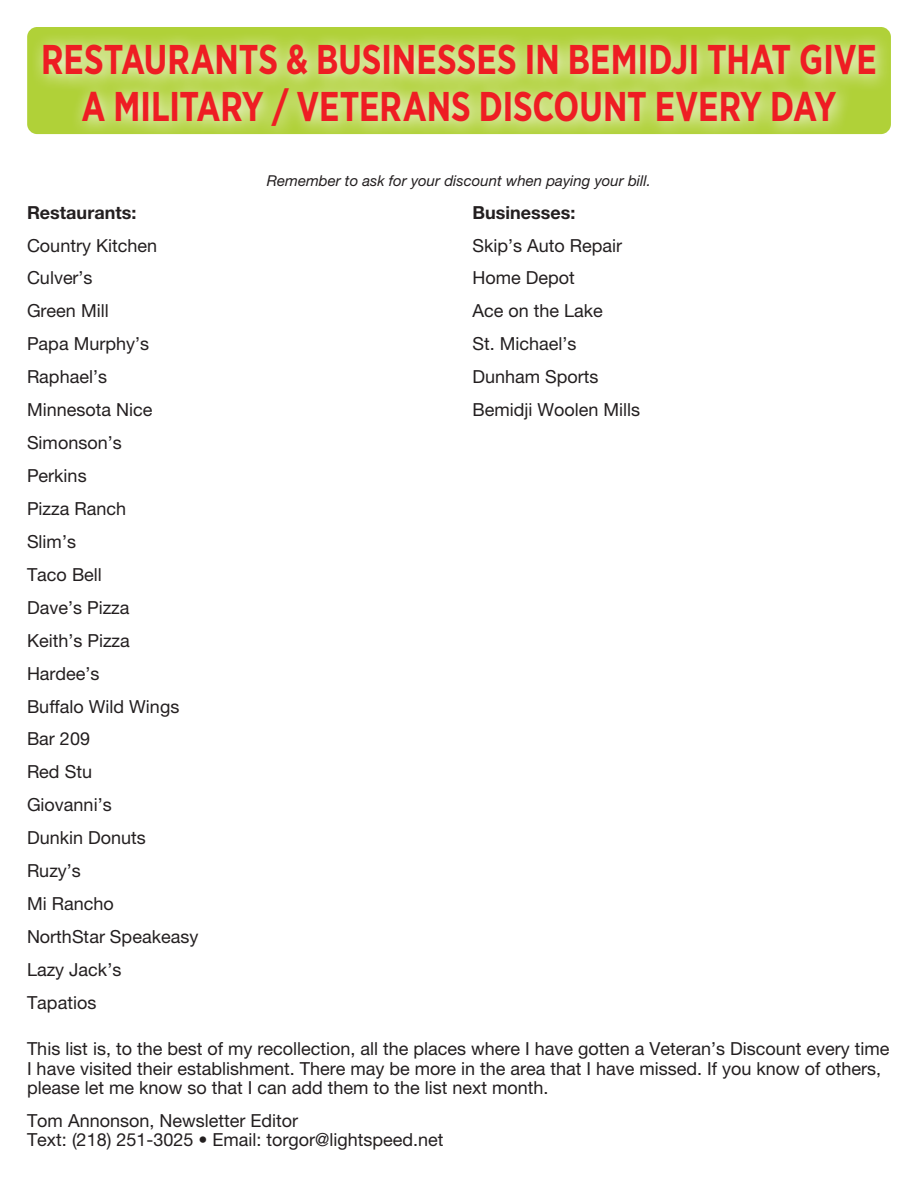
<style>
.page{position:relative;width:918px;height:1188px;background:#fff}
.page>*{position:absolute;margin:0;border:0;box-sizing:border-box;transform-origin:0 0}
.t1{font:700 41.55px/46.8px "Gotham Narrow";color:#ee1d23;text-align:center;scale:.86 1}
.t2{font:18px/19.4px "Helvetica Neue LT Pro";color:#231f20}
.t3{font:700 18px "Helvetica Neue LT Pro";color:#231f20}
.t4{font:italic 15px "Helvetica Neue LT Pro";color:#231f20}
</style>
<div class="page">
<div style="left:27px;top:27px;width:864px;height:107px;background:#b0d138;border-radius:10px"></div>
<svg style="left:31px;top:31px;width:860px;height:104px"></svg>
<p class="t1" style="left:41px;top:35px;width:973px">RESTAURANTS &amp; BUSINESSES IN BEMIDJI THAT GIVE<br>A MILITARY / VETERANS DISCOUNT EVERY DAY</p>
<p class="t3" style="left:27px;top:201px;width:111px">Restaurants:</p>
<p class="t2" style="left:27px;top:235px;width:132px">Country Kitchen</p>
<p class="t2" style="left:27px;top:268px;width:67px">Culver’s</p>
<p class="t2" style="left:27px;top:301px;width:83px">Green Mill</p>
<p class="t2" style="left:27px;top:334px;width:124px">Papa Murphy’s</p>
<p class="t2" style="left:27px;top:367px;width:82px">Raphael’s</p>
<p class="t2" style="left:27px;top:400px;width:127px">Minnesota Nice</p>
<p class="t2" style="left:27px;top:433px;width:96px">Simonson’s</p>
<p class="t2" style="left:27px;top:466px;width:61px">Perkins</p>
<p class="t2" style="left:27px;top:499px;width:101px">Pizza Ranch</p>
<p class="t2" style="left:27px;top:532px;width:51px">Slim’s</p>
<p class="t2" style="left:27px;top:564px;width:76px">Taco Bell</p>
<p class="t2" style="left:27px;top:597px;width:104px">Dave’s Pizza</p>
<p class="t2" style="left:27px;top:630px;width:104px">Keith’s Pizza</p>
<p class="t2" style="left:27px;top:663px;width:74px">Hardee’s</p>
<p class="t2" style="left:27px;top:696px;width:154px">Buffalo Wild Wings</p>
<p class="t2" style="left:27px;top:729px;width:65px">Bar 209</p>
<p class="t2" style="left:27px;top:762px;width:67px">Red Stu</p>
<p class="t2" style="left:27px;top:795px;width:86px">Giovanni’s</p>
<p class="t2" style="left:27px;top:828px;width:120px">Dunkin Donuts</p>
<p class="t2" style="left:27px;top:861px;width:55px">Ruzy’s</p>
<p class="t2" style="left:27px;top:894px;width:88px">Mi Rancho</p>
<p class="t2" style="left:27px;top:927px;width:173px">NorthStar Speakeasy</p>
<p class="t2" style="left:27px;top:960px;width:96px">Lazy Jack’s</p>
<p class="t2" style="left:27px;top:993px;width:71px">Tapatios</p>
<p class="t4" style="left:267px;top:171px;width:386px">Remember to ask for your discount when paying your bill.</p>
<p class="t3" style="left:472px;top:201px;width:104px">Businesses:</p>
<p class="t2" style="left:472px;top:235px;width:151px">Skip’s Auto Repair</p>
<p class="t2" style="left:472px;top:268px;width:104px">Home Depot</p>
<p class="t2" style="left:472px;top:301px;width:132px">Ace on the Lake</p>
<p class="t2" style="left:472px;top:334px;width:106px">St. Michael’s</p>
<p class="t2" style="left:472px;top:367px;width:128px">Dunham Sports</p>
<p class="t2" style="left:472px;top:400px;width:169px">Bemidji Woolen Mills</p>
<p class="t2" style="left:27px;top:1039px;width:864px">This list is, to the best of my recollection, all the places where I have gotten a Veteran’s Discount every time<br>I have visited their establishment. There may be more in the area that I have missed. If you know of others, please let me know so that I can add them to the list next month.</p>
<p class="t2" style="left:27px;top:1111px;width:418px">Tom Annonson, Newsletter Editor<br>Text: (218) 251-3025 • Email: torgor@lightspeed.net</p>
</div>
